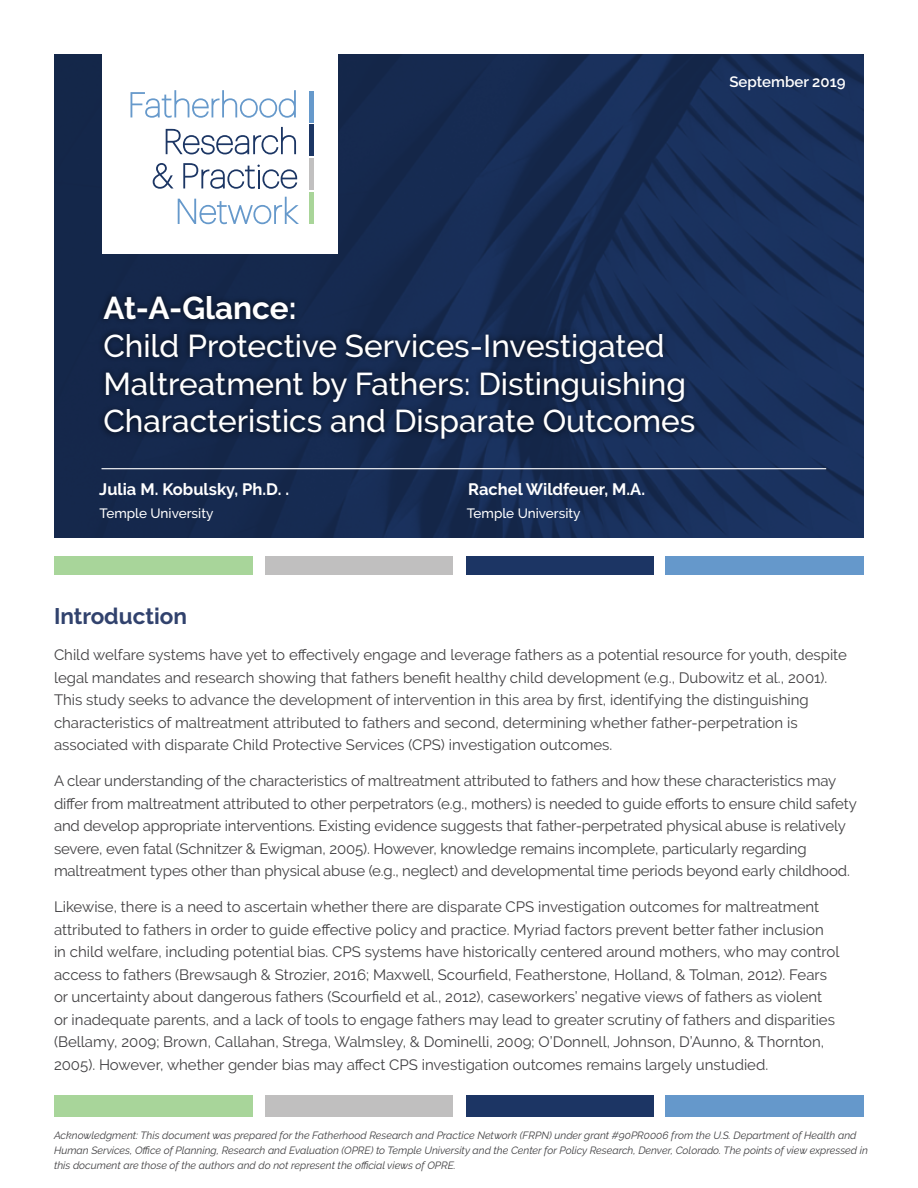
<style>
.page{position:relative;width:918px;height:1188px;background:#fff}
.page>*{position:absolute;margin:0;border:0;box-sizing:border-box;transform-origin:0 0}
.t1{font:500 31.5px/37.8px "Raleway";color:#fff}
.t2{font:700 31.5px "Raleway";color:#fff}
.t3{font:700 22.5px "Raleway";color:#31426d}
.t4{font:700 16.5px "Raleway";color:#fff}
.t5{font:15px/22.5px "Raleway";color:#414042}
.t6{font:600 15px "Raleway";color:#fff}
.t7{font:500 13.5px "Raleway";color:#fff}
.t8{font:italic 10.5px/15px "Raleway";color:#414042}
</style>
<div class="page">
<img style="left:54px;top:54px;width:810px;height:484px">
<div style="left:98px;top:290px;width:603px;height:155px;background:#000;opacity:.62"></div>
<div style="left:665px;top:556px;width:199px;height:18px;background:#6598cb"></div>
<div style="left:466px;top:556px;width:187px;height:18px;background:#1c3564"></div>
<div style="left:265px;top:556px;width:188px;height:18px;background:#c0bfbf"></div>
<div style="left:54px;top:556px;width:199px;height:18px;background:#a8d59a"></div>
<div style="left:103px;top:11px;width:235px;height:243px;background:#fff"></div>
<hr style="left:309px;top:91px;width:4px;height:31px;background:#6699cb">
<hr style="left:309px;top:124px;width:4px;height:32px;background:#1c3664">
<hr style="left:309px;top:158px;width:4px;height:32px;background:#c1c0c0">
<hr style="left:309px;top:192px;width:4px;height:32px;background:#a9d599">
<svg style="left:131px;top:90px;width:165px;height:28px"></svg>
<svg style="left:166px;top:127px;width:130px;height:28px"></svg>
<svg style="left:153px;top:163px;width:21px;height:26px"></svg>
<svg style="left:183px;top:163px;width:114px;height:26px"></svg>
<svg style="left:178px;top:197px;width:121px;height:27px"></svg>
<div style="left:665px;top:1095px;width:199px;height:22px;background:#6598cb"></div>
<div style="left:466px;top:1095px;width:187px;height:22px;background:#1c3564"></div>
<div style="left:265px;top:1095px;width:188px;height:22px;background:#c0bfbf"></div>
<div style="left:54px;top:1095px;width:199px;height:22px;background:#a8d59a"></div>
<hr style="left:102px;top:468px;width:724px;height:1px;background:#fff">
<p class="t6" style="left:729px;top:73px;width:118px">September 2019</p>
<h1 class="t2" style="left:103px;top:290px;width:195px">At-A-Glance:</h1>
<h1 class="t1" style="left:103px;top:327px;width:594px">Child Protective Services-Investigated<br>Maltreatment by Fathers: Distinguishing<br>Characteristics and Disparate Outcomes</h1>
<p class="t4" style="left:99px;top:480px;width:191px">Julia M. Kobulsky, Ph.D. .</p>
<p class="t7" style="left:100px;top:506px;width:115px">Temple University</p>
<p class="t4" style="left:468px;top:480px;width:178px">Rachel Wildfeuer, M.A.</p>
<p class="t7" style="left:467px;top:506px;width:115px">Temple University</p>
<h2 class="t3" style="left:54px;top:603px;width:135px">Introduction</h2>
<p class="t5" style="left:54px;top:644px;width:794px">Child welfare systems have yet to effectively engage and leverage fathers as a potential resource for youth, despite legal mandates and research showing that fathers benefit healthy child development (e.g., Dubowitz et al., 2001).<br>This study seeks to advance the development of intervention in this area by first, identifying the distinguishing characteristics of maltreatment attributed to fathers and second, determining whether father-perpetration is associated with disparate Child Protective Services (CPS) investigation outcomes.</p>
<p class="t5" style="left:54px;top:770px;width:804px">A clear understanding of the characteristics of maltreatment attributed to fathers and how these characteristics may differ from maltreatment attributed to other perpetrators (e.g., mothers) is needed to guide efforts to ensure child safety and develop appropriate interventions. Existing evidence suggests that father-perpetrated physical abuse is relatively severe, even fatal (Schnitzer &amp; Ewigman, 2005). However, knowledge remains incomplete, particularly regarding maltreatment types other than physical abuse (e.g., neglect) and developmental time periods beyond early childhood.</p>
<p class="t5" style="left:54px;top:896px;width:787px">Likewise, there is a need to ascertain whether there are disparate CPS investigation outcomes for maltreatment attributed to fathers in order to guide effective policy and practice. Myriad factors prevent better father inclusion in child welfare, including potential bias. CPS systems have historically centered around mothers, who may control access to fathers (Brewsaugh &amp; Strozier, 2016; Maxwell, Scourfield, Featherstone, Holland, &amp; Tolman, 2012). Fears or uncertainty about dangerous fathers (Scourfield et al., 2012), caseworkers’ negative views of fathers as violent or inadequate parents, and a lack of tools to engage fathers may lead to greater scrutiny of fathers and disparities (Bellamy, 2009; Brown, Callahan, Strega, Walmsley, &amp; Dominelli, 2009; O’Donnell, Johnson, D’Aunno, &amp; Thornton, 2005). However, whether gender bias may affect CPS investigation outcomes remains largely unstudied.</p>
<p class="t8" style="left:54px;top:1128px;width:815px">Acknowledgment: This document was prepared for the Fatherhood Research and Practice Network (FRPN) under grant #90PR0006 from the U.S. Department of Health and<br>Human Services, Office of Planning, Research and Evaluation (OPRE) to Temple University and the Center for Policy Research, Denver, Colorado. The points of view expressed in this document are those of the authors and do not represent the official views of OPRE.</p>
</div>
